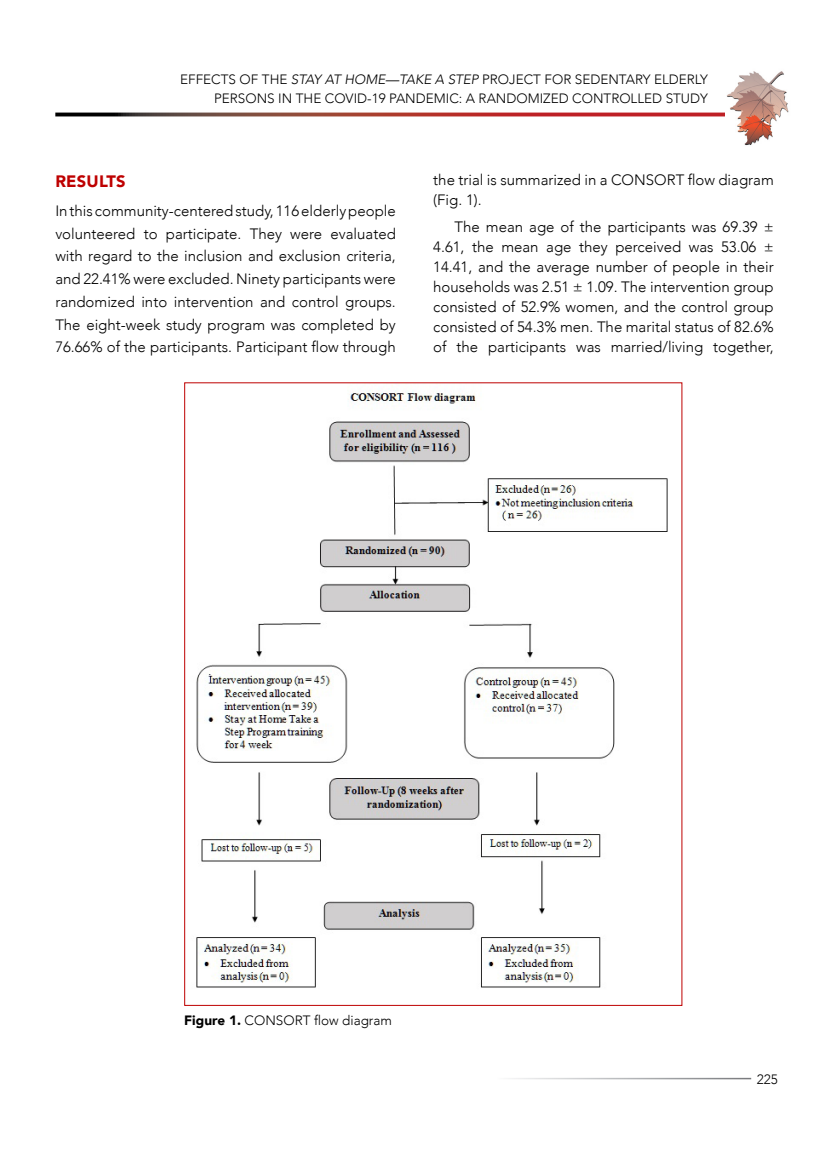
<style>
.page{position:relative;width:830px;height:1170px;background:#fff}
.page>*{position:absolute;margin:0;border:0;box-sizing:border-box;transform-origin:0 0}
.t1{font:900 16.5px "Avenir";letter-spacing:.015em;color:#be0000}
.t2{font:300 15px/20.1px "Avenir";color:#000;text-align:justify}
.t3{font:300 13.5px/19.5px "Avenir";color:#000;text-align:right}
.s1{font-style:italic}
.s2{font-weight:900}
</style>
<div class="page">
<img style="left:724px;top:71px;width:65px;height:75px">
<img style="left:196px;top:385px;width:472px;height:603px">
<p class="t3" style="left:180px;top:69px;width:529px">EFFECTS OF THE <span class="s1">STAY AT HOME—TAKE A STEP</span> PROJECT FOR SEDENTARY ELDERLY<br>PERSONS IN THE COVID-19 PANDEMIC: A RANDOMIZED CONTROLLED STUDY</p>
<p class="t1" style="left:55px;top:167px;width:72px">RESULTS</p>
<p class="t2" style="left:55px;top:199px;width:342px;line-height:22.8px">In this community-centered study, 116 elderly people volunteered to participate. They were evaluated with regard to the inclusion and exclusion criteria, and 22.41% were excluded. Ninety participants were randomized into intervention and control groups.<br>The eight-week study program was completed by 76.66% of the participants. Participant flow through</p>
<p class="t2" style="left:433px;top:170px;width:342px">the trial is summarized in a CONSORT flow diagram (Fig. 1).</p>
<p class="t2" style="left:433px;top:216px;width:342px;text-indent:21px">The mean age of the participants was 69.39 ± 4.61, the mean age they perceived was 53.06 ± 14.41, and the average number of people in their households was 2.51 ± 1.09. The intervention group consisted of 52.9% women, and the control group consisted of 54.3% men. The marital status of 82.6% of the participants was married/living together,</p>
<p class="t3" style="left:184px;top:1010px;width:209px"><span class="s2">Figure 1.</span> CONSORT flow diagram</p>
<p class="t3" style="left:756px;top:1068px;width:23px">225</p>
</div>
